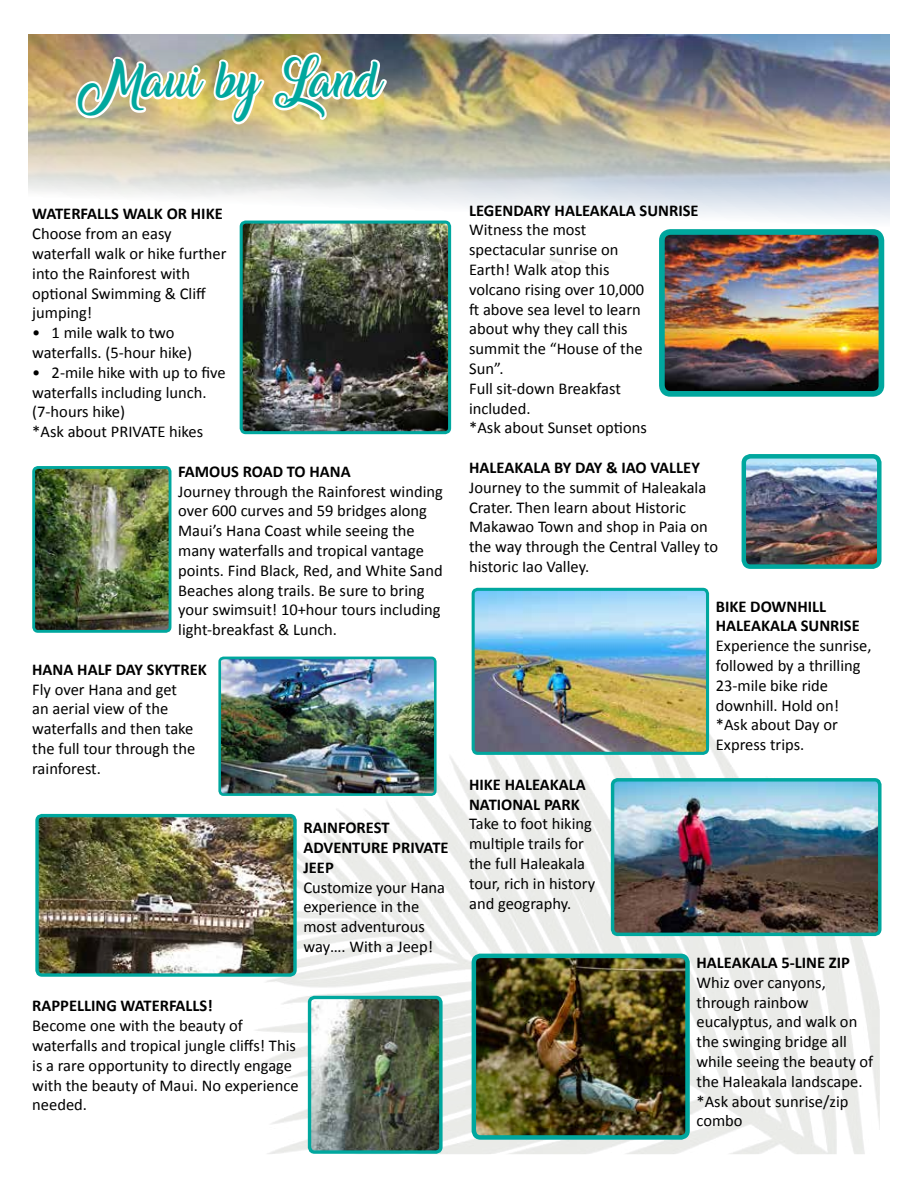
<style>
.page{position:relative;width:918px;height:1188px;background:#fff}
.page>*{position:absolute;margin:0;border:0;box-sizing:border-box;transform-origin:0 0}
.t1{font:31.5px "Amarillo";color:#00a79e}
.t2{font:16.5px/19.8px "Calibri";color:#000}
.t3{font:700 16.5px/19.8px "Calibri";color:#000}
</style>
<div class="page">
<img style="left:68px;top:246px;width:812px;height:908px">
<img style="left:28px;top:34px;width:861px;height:212px">
<img style="left:476px;top:592px;width:229px;height:159px">
<div style="left:472px;top:588px;width:237px;height:167px;border:3px solid #00a79e;border-radius:5px"></div>
<img style="left:615px;top:782px;width:263px;height:150px">
<div style="left:611px;top:778px;width:271px;height:158px;border:3px solid #00a79e;border-radius:5px"></div>
<img style="left:244px;top:225px;width:203px;height:205px">
<div style="left:240px;top:221px;width:211px;height:213px;border:3px solid #00a79e;border-radius:5px"></div>
<img style="left:39px;top:818px;width:254px;height:155px">
<div style="left:35px;top:814px;width:262px;height:163px;border:3px solid #00a79e;border-radius:5px"></div>
<img style="left:477px;top:959px;width:208px;height:176px">
<div style="left:472px;top:954px;width:218px;height:186px;border:4px solid #00a79e;border-radius:7px"></div>
<img style="left:312px;top:1000px;width:127px;height:150px">
<div style="left:308px;top:996px;width:135px;height:158px;border:3px solid #00a79e;border-radius:5px"></div>
<img style="left:222px;top:661px;width:211px;height:131px">
<div style="left:218px;top:657px;width:219px;height:139px;border:3px solid #00a79e;border-radius:4px"></div>
<img style="left:74px;top:34px;width:316px;height:253px">
<img style="left:747px;top:459px;width:130px;height:105px">
<div style="left:742px;top:454px;width:140px;height:115px;border:4px solid #00a79e;border-radius:7px"></div>
<img style="left:36px;top:470px;width:131px;height:159px">
<div style="left:32px;top:466px;width:139px;height:167px;border:3px solid #00a79e;border-radius:4px"></div>
<img style="left:666px;top:236px;width:211px;height:154px">
<div style="left:659px;top:229px;width:225px;height:168px;border:6px solid #00a79e;border-radius:9px"></div>
<h1 class="t1" style="left:79px;top:68px;width:304px">Maui by Land</h1>
<p class="t3" style="left:32px;top:203px;width:192px">WATERFALLS WALK OR HIKE</p>
<p class="t2" style="left:32px;top:223px;width:196px">Choose from an easy waterfall walk or hike further into the Rainforest with optional Swimming &amp; Cliff jumping!</p>
<p class="t2" style="left:32px;top:322px;width:161px">• 1 mile walk to two waterfalls. (5-hour hike)</p>
<p class="t2" style="left:32px;top:362px;width:195px">• 2-mile hike with up to five waterfalls including lunch. (7-hours hike)<br>*Ask about PRIVATE hikes</p>
<p class="t3" style="left:178px;top:461px;width:174px">FAMOUS ROAD TO HANA</p>
<p class="t2" style="left:178px;top:481px;width:266px">Journey through the Rainforest winding over 600 curves and 59 bridges along Maui’s Hana Coast while seeing the many waterfalls and tropical vantage points. Find Black, Red, and White Sand Beaches along trails. Be sure to bring your swimsuit! 10+hour tours including light-breakfast &amp; Lunch.</p>
<p class="t3" style="left:32px;top:659px;width:176px">HANA HALF DAY SKYTREK</p>
<p class="t2" style="left:32px;top:679px;width:164px">Fly over Hana and get an aerial view of the waterfalls and then take the full tour through the rainforest.</p>
<p class="t3" style="left:303px;top:817px;width:147px">RAINFOREST<br>ADVENTURE PRIVATE<br>JEEP</p>
<p class="t2" style="left:303px;top:877px;width:143px">Customize your Hana experience in the most adventurous way…. With a Jeep!</p>
<p class="t3" style="left:32px;top:995px;width:182px">RAPPELLING WATERFALLS!</p>
<p class="t2" style="left:32px;top:1015px;width:268px">Become one with the beauty of waterfalls and tropical jungle cliffs! This is a rare opportunity to directly engage with the beauty of Maui. No experience needed.</p>
<p class="t3" style="left:469px;top:200px;width:231px">LEGENDARY HALEAKALA SUNRISE</p>
<p class="t2" style="left:469px;top:219px;width:179px">Witness the most spectacular sunrise on<br>Earth! Walk atop this volcano rising over 10,000 ft above sea level to learn about why they call this summit the “House of the<br>Sun”.<br>Full sit-down Breakfast included.<br>*Ask about Sunset options</p>
<p class="t3" style="left:469px;top:457px;width:232px">HALEAKALA BY DAY &amp; IAO VALLEY</p>
<p class="t2" style="left:469px;top:477px;width:251px">Journey to the summit of Haleakala<br>Crater. Then learn about Historic<br>Makawao Town and shop in Paia on the way through the Central Valley to historic Iao Valley.</p>
<p class="t3" style="left:716px;top:596px;width:145px">BIKE DOWNHILL<br>HALEAKALA SUNRISE</p>
<p class="t2" style="left:716px;top:635px;width:157px">Experience the sunrise, followed by a thrilling<br>23-mile bike ride downhill. Hold on! *Ask about Day or<br>Express trips.</p>
<p class="t3" style="left:469px;top:774px;width:118px">HIKE HALEAKALA<br>NATIONAL PARK</p>
<p class="t2" style="left:469px;top:813px;width:128px">Take to foot hiking multiple trails for the full Haleakala tour, rich in history and geography.</p>
<p class="t3" style="left:697px;top:952px;width:155px">HALEAKALA 5-LINE ZIP</p>
<p class="t2" style="left:697px;top:972px;width:178px">Whiz over canyons, through rainbow eucalyptus, and walk on the swinging bridge all while seeing the beauty of the Haleakala landscape. *Ask about sunrise/zip combo</p>
</div>
